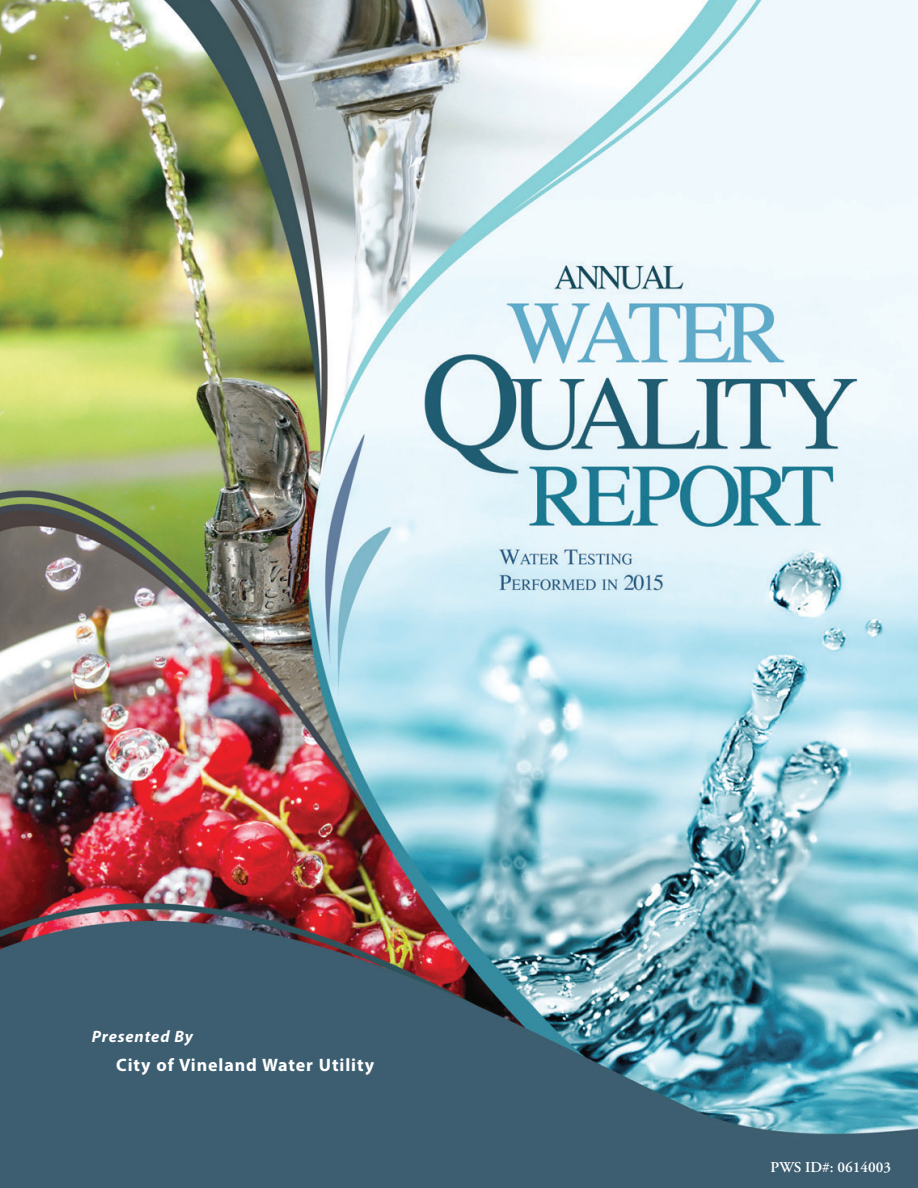
<style>
.page{position:relative;width:918px;height:1188px;background:#fff}
.page>*{position:absolute;margin:0;border:0;box-sizing:border-box;transform-origin:0 0}
.t1{font:700 18px "Myriad Pro";letter-spacing:.05em;color:#fff}
.t2{font:italic 700 16.5px "Myriad Pro";letter-spacing:.05em;color:#fff}
.t3{font:600 16.5px "Adobe Garamond Pro";color:#fff}
.t4{font:600 15px "Adobe Garamond Pro";color:#fff}
</style>
<div class="page">
<img style="left:0;top:0;width:918px;height:1188px">
<p class="t2" style="left:92px;top:1026px;width:103px">Presented By</p>
<p class="t1" style="left:116px;top:1053px;width:259px">City of Vineland Water Utility</p>
<p class="t4" style="left:771px;top:1158px;width:122px">PWS ID#: 0614003</p>
<p class="t3" style="left:796px;top:1158px;width:96px">PWS ID#: XX</p>
</div>
